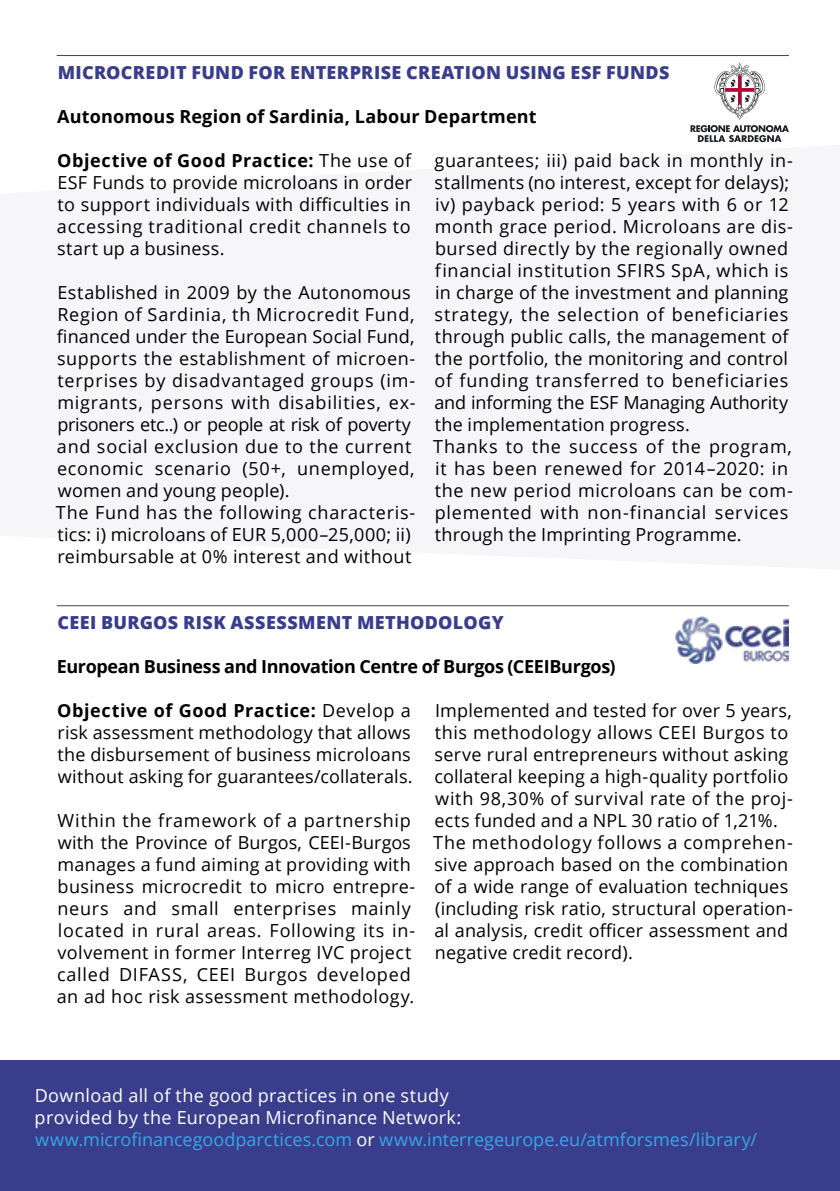
<style>
.page{position:relative;width:840px;height:1191px;background:#fff}
.page>*{position:absolute;margin:0;border:0;box-sizing:border-box;transform-origin:0 0}
.t1{font:18px/22px "Open Sans";letter-spacing:.025em;color:#000}
.t2{font:18px/22px "Open Sans";letter-spacing:.01em;color:#fff}
.t3{font:800 18px "Open Sans";letter-spacing:.02em;color:#3a3d8c}
.t4{font:700 18px "Open Sans";letter-spacing:-.01em;color:#000}
.t5{font:700 18px "Open Sans";letter-spacing:.01em;color:#000}
.s1{font-weight:700}
.s2{color:#36a7e9}
</style>
<div class="page">
<hr style="left:57px;top:55px;width:731px;height:1px;background:#3a3d8c">
<hr style="left:57px;top:605px;width:731px;height:1px;background:#3a3d8c">
<svg style="left:690px;top:63px;width:98px;height:79px"></svg>
<img style="left:675px;top:616px;width:113px;height:47px">
<div style="left:0;top:1060px;width:839px;height:131px;background:#3a3d8c"></div>
<p class="t3" style="left:58px;top:58px;width:613px">MICROCREDIT FUND FOR ENTERPRISE CREATION USING ESF FUNDS</p>
<p class="t5" style="left:57px;top:103px;width:481px">Autonomous Region of Sardinia, Labour Department</p>
<p class="t1" style="left:57px;top:149px;width:356px;text-align:justify"><span class="s1">Objective of Good Practice:</span> The use of ESF Funds to provide microloans in order to support individuals with difficulties in accessing traditional credit channels to start up a business.</p>
<p class="t1" style="left:56px;top:281px;width:361px">Established in 2009 by the Autonomous Region of Sardinia, th Microcredit Fund, financed under the European Social Fund, supports the establishment of microen&shy;terprises by disadvantaged groups (im&shy;migrants, persons with disabilities, ex&shy;prisoners etc..) or people at risk of poverty and social exclusion due to the current economic scenario (50+, unemployed, women and young people).<br>The Fund has the following characteris&shy;tics: i) microloans of EUR 5,000–25,000; ii) reimbursable at 0% interest and without</p>
<p class="t1" style="left:433px;top:149px;width:361px">guarantees; iii) paid back in monthly in&shy;stallments (no interest, except for delays); iv) payback period: 5 years with 6 or 12 month grace period. Microloans are dis&shy;bursed directly by the regionally owned financial institution SFIRS SpA, which is in charge of the investment and planning strategy, the selection of beneficiaries through public calls, the management of the portfolio, the monitoring and control of funding transferred to beneficiaries and informing the ESF Managing Authority the implementation progress.<br>Thanks to the success of the program, it has been renewed for 2014–2020: in the new period microloans can be com&shy;plemented with non-financial services through the Imprinting Programme.</p>
<p class="t3" style="left:57px;top:608px;width:447px">CEEI BURGOS RISK ASSESSMENT METHODOLOGY</p>
<p class="t4" style="left:57px;top:653px;width:560px">European Business and Innovation Centre of Burgos (CEEIBurgos)</p>
<p class="t1" style="left:57px;top:699px;width:357px;text-align:justify"><span class="s1">Objective of Good Practice:</span> Develop a risk assessment methodology that allows the disbursement of business microloans without asking for guarantees/collaterals.</p>
<p class="t1" style="left:57px;top:809px;width:360px">Within the framework of a partnership with the Province of Burgos, CEEI-Burgos manages a fund aiming at providing with business microcredit to micro entrepre&shy;neurs and small enterprises mainly located in rural areas. Following its in&shy;volvement in former Interreg IVC project called DIFASS, CEEI Burgos developed an ad hoc risk assessment methodology.</p>
<p class="t1" style="left:433px;top:699px;width:361px">Implemented and tested for over 5 years, this methodology allows CEEI Burgos to serve rural entrepreneurs without asking collateral keeping a high-quality portfolio with 98,30% of survival rate of the proj&shy;ects funded and a NPL 30 ratio of 1,21%.<br>The methodology follows a comprehen&shy;sive approach based on the combination of a wide range of evaluation techniques (including risk ratio, structural operation&shy;al analysis, credit officer assessment and negative credit record).</p>
<p class="t2" style="left:35px;top:1083px;width:723px">Download all of the good practices in one study<br>provided by the European Microfinance Network: <span class="s2">www.microfinancegoodparctices.com</span> or <span class="s2">www.interregeurope.eu/atmforsmes/library/</span></p>
</div>
